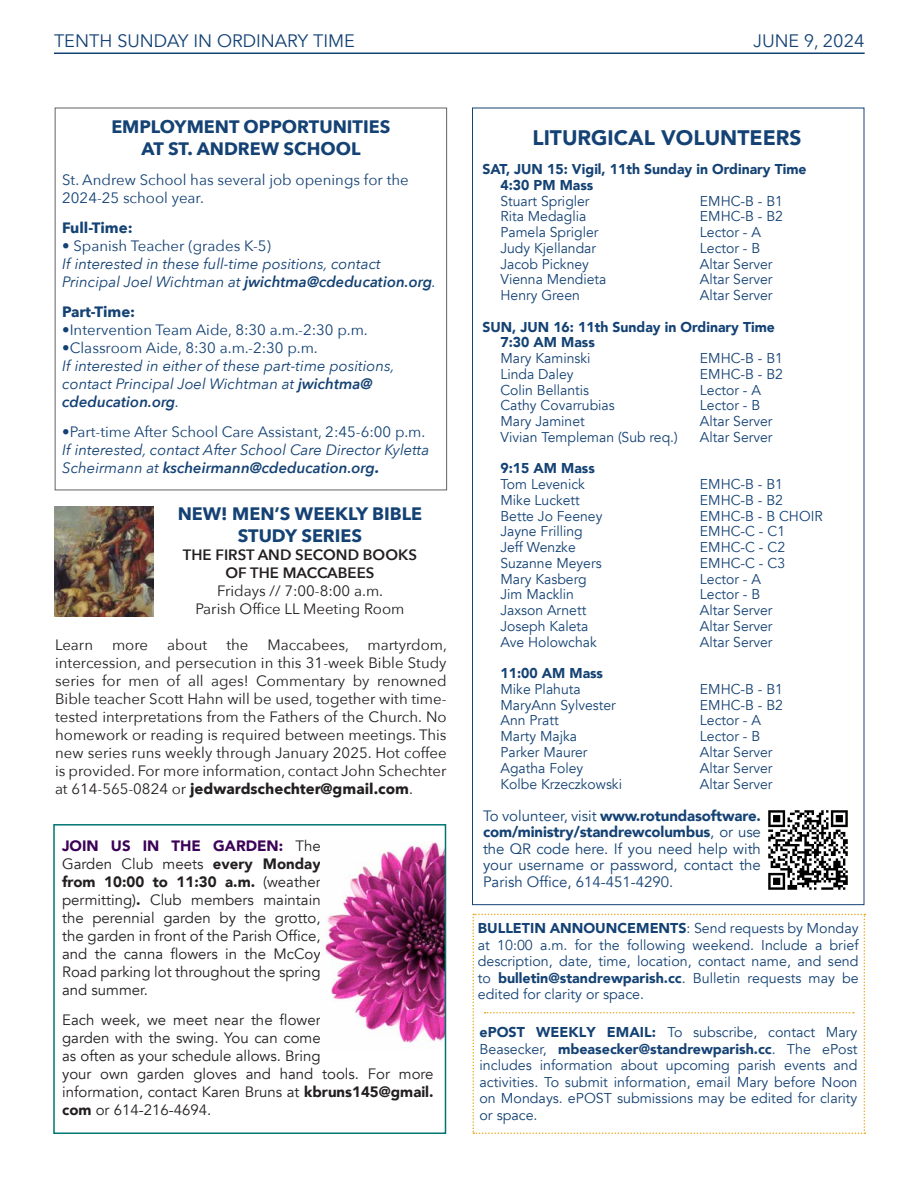
<style>
.page{position:relative;width:918px;height:1188px;background:#fff}
.page>*{position:absolute;margin:0;border:0;box-sizing:border-box;transform-origin:0 0}
.t1{font:900 21px "Avenir";color:#144274}
.t2{font:700 18px/21.6px "Avenir Next";color:#144274;text-align:center}
.t3{font:18px "Avenir";color:#144274}
.t4{font:18px "Avenir Next";color:#144274}
.t5{font:15px/18px "Avenir Next";color:#231f20;text-align:justify}
.t6{font:15px/18px "Avenir";color:#231f20;text-align:justify}
.t7{font:italic 15px/18px "Avenir Next";color:#144274}
.t8{font:15px/18px "Avenir Next";color:#144274}
.t9{font:15px/16.5px "Avenir";color:#144274;text-align:justify}
.t10{font:600 15px "Avenir Next";color:#231f20}
.t11{font:700 15px "Avenir Next";color:#144274}
.t12{font:14.25px/16.5px "Avenir";color:#144274;text-align:justify}
.t13{font:900 14.25px "Avenir";color:#144274}
.s1{font-weight:600}
.s2{font-weight:700}
.s3{font-weight:900;color:#3c0257}
.s4{font-weight:900}
</style>
<div class="page">
<hr style="left:54px;top:52px;width:811px;height:2px;background:#144274">
<svg style="left:472px;top:914px;width:393px;height:220px"></svg>
<img style="left:768px;top:810px;width:80px;height:80px">
<div style="left:55px;top:108px;width:392px;height:382px;border:1px solid #636366"></div>
<img style="left:323px;top:841px;width:120px;height:206px">
<div style="left:53px;top:824px;width:393px;height:310px;border:2px solid #007673"></div>
<img style="left:54px;top:506px;width:99px;height:111px">
<p class="t3" style="left:54px;top:30px;width:302px">TENTH SUNDAY IN ORDINARY TIME</p>
<p class="t4" style="left:753px;top:25px;width:113px">JUNE 9, 2024</p>
<p class="t2" style="left:111px;top:116px;width:281px">EMPLOYMENT OPPORTUNITIES</p>
<p class="t2" style="left:142px;top:137px;width:220px">AT ST. ANDREW SCHOOL</p>
<p class="t8" style="left:62px;top:170px;width:348px">St. Andrew School has several job openings for the<br>2024-25 school year.</p>
<p class="t11" style="left:62px;top:214px;width:72px">Full-Time:</p>
<p class="t8" style="left:62px;top:236px;width:210px">• Spanish Teacher (grades K-5)</p>
<p class="t7" style="left:62px;top:254px;width:375px">If interested in these full-time positions, contact<br>Principal Joel Wichtman at <span class="s1">jwichtma@cdeducation.org</span>.</p>
<p class="t11" style="left:62px;top:298px;width:75px">Part-Time:</p>
<p class="t8" style="left:62px;top:320px;width:307px">•Intervention Team Aide, 8:30 a.m.-2:30 p.m.</p>
<p class="t8" style="left:62px;top:338px;width:257px">•Classroom Aide, 8:30 a.m.-2:30 p.m.</p>
<p class="t7" style="left:62px;top:356px;width:334px">If interested in either of these part-time positions, contact Principal Joel Wichtman at <span class="s1">jwichtma@ cdeducation.org</span>.</p>
<p class="t8" style="left:62px;top:422px;width:365px">•Part-time After School Care Assistant, 2:45-6:00 p.m.</p>
<p class="t7" style="left:62px;top:440px;width:369px">If interested, contact After School Care Director Kyletta<br>Scheirmann at <span class="s1">kscheirmann@cdeducation.org</span><span class="s2">.</span></p>
<p class="t2" style="left:178px;top:503px;width:246px">NEW! MEN’S WEEKLY BIBLE<br>STUDY SERIES</p>
<p class="t10" style="left:183px;top:542px;width:236px">THE FIRST AND SECOND BOOKS</p>
<p class="t10" style="left:225px;top:560px;width:151px">OF THE MACCABEES</p>
<p class="t5" style="left:217px;top:581px;width:167px">Fridays // 7:00-8:00 a.m.</p>
<p class="t5" style="left:196px;top:599px;width:210px">Parish Office LL Meeting Room</p>
<p class="t5" style="left:55px;top:635px;width:393px;text-indent:212px">Maccabees, martyrdom, intercession, and persecution in this 31-week Bible Study series for men of all ages! Commentary by renowned Bible teacher Scott Hahn will be used, together with time&shy;tested interpretations from the Fathers of the Church. No homework or reading is required between meetings. This new series runs weekly through January 2025. Hot coffee is provided. For more information, contact John Schechter at 614-565-0824 or <span class="s2">jedwardschechter@gmail.com</span>.</p>
<p class="t5" style="left:55px;top:635px;width:39px">Learn</p>
<p class="t5" style="left:112px;top:635px;width:38px">more</p>
<p class="t5" style="left:167px;top:635px;width:42px">about</p>
<p class="t5" style="left:226px;top:635px;width:24px">the</p>
<p class="t6" style="left:62px;top:837px;width:260px"><span class="s3">JOIN US IN THE GARDEN:</span> The Garden Club meets <span class="s4">every Monday from 10:00 to 11:30 a.m.</span> (weather permitting)<span class="s4">.</span> Club members maintain the perennial garden by the grotto, the garden in front of the Parish Office, and the canna flowers in the McCoy Road parking lot throughout the spring and summer.</p>
<p class="t6" style="left:62px;top:1011px;width:373px;text-align:left">Each week, we meet near the flower<br>garden with the swing. You can come<br>as often as your schedule allows. Bring<br>your own garden gloves and hand tools. For more information, contact Karen Bruns at <span class="s4">kbruns145@gmail. com</span> or 614-216-4694.</p>
<p class="t1" style="left:532px;top:119px;width:271px">LITURGICAL VOLUNTEERS</p>
<p class="t13" style="left:482px;top:157px;width:326px">SAT, JUN 15: Vigil, 11th Sunday in Ordinary Time</p>
<p class="t13" style="left:500px;top:173px;width:94px">4:30 PM Mass</p>
<p class="t12" style="left:500px;top:193px;width:91px">Stuart Sprigler</p>
<p class="t12" style="left:700px;top:193px;width:85px">EMHC-B - B1</p>
<p class="t12" style="left:500px;top:208px;width:87px">Rita Medaglia</p>
<p class="t12" style="left:700px;top:208px;width:85px">EMHC-B - B2</p>
<p class="t12" style="left:500px;top:224px;width:99px">Pamela Sprigler</p>
<p class="t12" style="left:700px;top:224px;width:63px">Lector - A</p>
<p class="t12" style="left:500px;top:240px;width:97px">Judy Kjellandar</p>
<p class="t12" style="left:700px;top:240px;width:62px">Lector - B</p>
<p class="t12" style="left:500px;top:256px;width:90px">Jacob Pickney</p>
<p class="t12" style="left:700px;top:256px;width:74px">Altar Server</p>
<p class="t12" style="left:500px;top:271px;width:107px">Vienna Mendieta</p>
<p class="t12" style="left:700px;top:271px;width:74px">Altar Server</p>
<p class="t12" style="left:500px;top:287px;width:81px">Henry Green</p>
<p class="t12" style="left:700px;top:287px;width:74px">Altar Server</p>
<p class="t13" style="left:482px;top:314px;width:294px">SUN, JUN 16: 11th Sunday in Ordinary Time</p>
<p class="t13" style="left:500px;top:330px;width:96px">7:30 AM Mass</p>
<p class="t12" style="left:500px;top:350px;width:92px">Mary Kaminski</p>
<p class="t12" style="left:700px;top:350px;width:85px">EMHC-B - B1</p>
<p class="t12" style="left:500px;top:366px;width:75px">Linda Daley</p>
<p class="t12" style="left:700px;top:366px;width:85px">EMHC-B - B2</p>
<p class="t12" style="left:500px;top:382px;width:90px">Colin Bellantis</p>
<p class="t12" style="left:700px;top:382px;width:63px">Lector - A</p>
<p class="t12" style="left:500px;top:397px;width:116px">Cathy Covarrubias</p>
<p class="t12" style="left:700px;top:397px;width:62px">Lector - B</p>
<p class="t12" style="left:500px;top:413px;width:86px">Mary Jaminet</p>
<p class="t12" style="left:700px;top:413px;width:74px">Altar Server</p>
<p class="t12" style="left:500px;top:429px;width:179px">Vivian Templeman (Sub req.)</p>
<p class="t12" style="left:700px;top:429px;width:74px">Altar Server</p>
<p class="t13" style="left:500px;top:456px;width:96px">9:15 AM Mass</p>
<p class="t12" style="left:500px;top:476px;width:86px">Tom Levenick</p>
<p class="t12" style="left:700px;top:476px;width:85px">EMHC-B - B1</p>
<p class="t12" style="left:500px;top:492px;width:81px">Mike Luckett</p>
<p class="t12" style="left:700px;top:492px;width:85px">EMHC-B - B2</p>
<p class="t12" style="left:500px;top:508px;width:103px">Bette Jo Feeney</p>
<p class="t12" style="left:700px;top:508px;width:124px">EMHC-B - B CHOIR</p>
<p class="t12" style="left:500px;top:523px;width:84px">Jayne Frilling</p>
<p class="t12" style="left:700px;top:523px;width:87px">EMHC-C - C1</p>
<p class="t12" style="left:500px;top:539px;width:77px">Jeff Wenzke</p>
<p class="t12" style="left:700px;top:539px;width:87px">EMHC-C - C2</p>
<p class="t12" style="left:500px;top:555px;width:103px">Suzanne Meyers</p>
<p class="t12" style="left:700px;top:555px;width:87px">EMHC-C - C3</p>
<p class="t12" style="left:500px;top:571px;width:88px">Mary Kasberg</p>
<p class="t12" style="left:700px;top:571px;width:63px">Lector - A</p>
<p class="t12" style="left:500px;top:586px;width:75px">Jim Macklin</p>
<p class="t12" style="left:700px;top:586px;width:62px">Lector - B</p>
<p class="t12" style="left:500px;top:602px;width:87px">Jaxson Arnett</p>
<p class="t12" style="left:700px;top:602px;width:74px">Altar Server</p>
<p class="t12" style="left:500px;top:618px;width:89px">Joseph Kaleta</p>
<p class="t12" style="left:700px;top:618px;width:74px">Altar Server</p>
<p class="t12" style="left:500px;top:634px;width:98px">Ave Holowchak</p>
<p class="t12" style="left:700px;top:634px;width:74px">Altar Server</p>
<p class="t13" style="left:500px;top:661px;width:104px">11:00 AM Mass</p>
<p class="t12" style="left:500px;top:681px;width:82px">Mike Plahuta</p>
<p class="t12" style="left:700px;top:681px;width:85px">EMHC-B - B1</p>
<p class="t12" style="left:500px;top:697px;width:117px">MaryAnn Sylvester</p>
<p class="t12" style="left:700px;top:697px;width:85px">EMHC-B - B2</p>
<p class="t12" style="left:500px;top:712px;width:60px">Ann Pratt</p>
<p class="t12" style="left:700px;top:712px;width:63px">Lector - A</p>
<p class="t12" style="left:500px;top:728px;width:78px">Marty Majka</p>
<p class="t12" style="left:700px;top:728px;width:62px">Lector - B</p>
<p class="t12" style="left:500px;top:744px;width:89px">Parker Maurer</p>
<p class="t12" style="left:700px;top:744px;width:74px">Altar Server</p>
<p class="t12" style="left:500px;top:760px;width:84px">Agatha Foley</p>
<p class="t12" style="left:700px;top:760px;width:74px">Altar Server</p>
<p class="t12" style="left:500px;top:776px;width:123px">Kolbe Krzeczkowski</p>
<p class="t12" style="left:700px;top:776px;width:74px">Altar Server</p>
<p class="t9" style="left:483px;top:807px;width:279px">To volunteer, visit <span class="s4">www.rotundasoftware. com/ministry/standrewcolumbus</span>, or use the QR code here. If you need help with your username or password, contact the Parish Office, 614-451-4290.</p>
<p class="t12" style="left:478px;top:920px;width:382px"><span class="s4">BULLETIN ANNOUNCEMENTS</span>: Send requests by Monday at 10:00 a.m. for the following weekend. Include a brief description, date, time, location, contact name, and send to <span class="s4">bulletin@standrewparish.cc</span>. Bulletin requests may be edited for clarity or space.</p>
<p class="t12" style="left:480px;top:1024px;width:380px"><span class="s4">ePOST WEEKLY EMAIL:</span> To subscribe, contact Mary Beasecker, <span class="s4">mbeasecker@standrewparish.cc</span>. The ePost includes information about upcoming parish events and activities. To submit information, email Mary before Noon on Mondays. ePOST submissions may be edited for clarity or space.</p>
</div>
